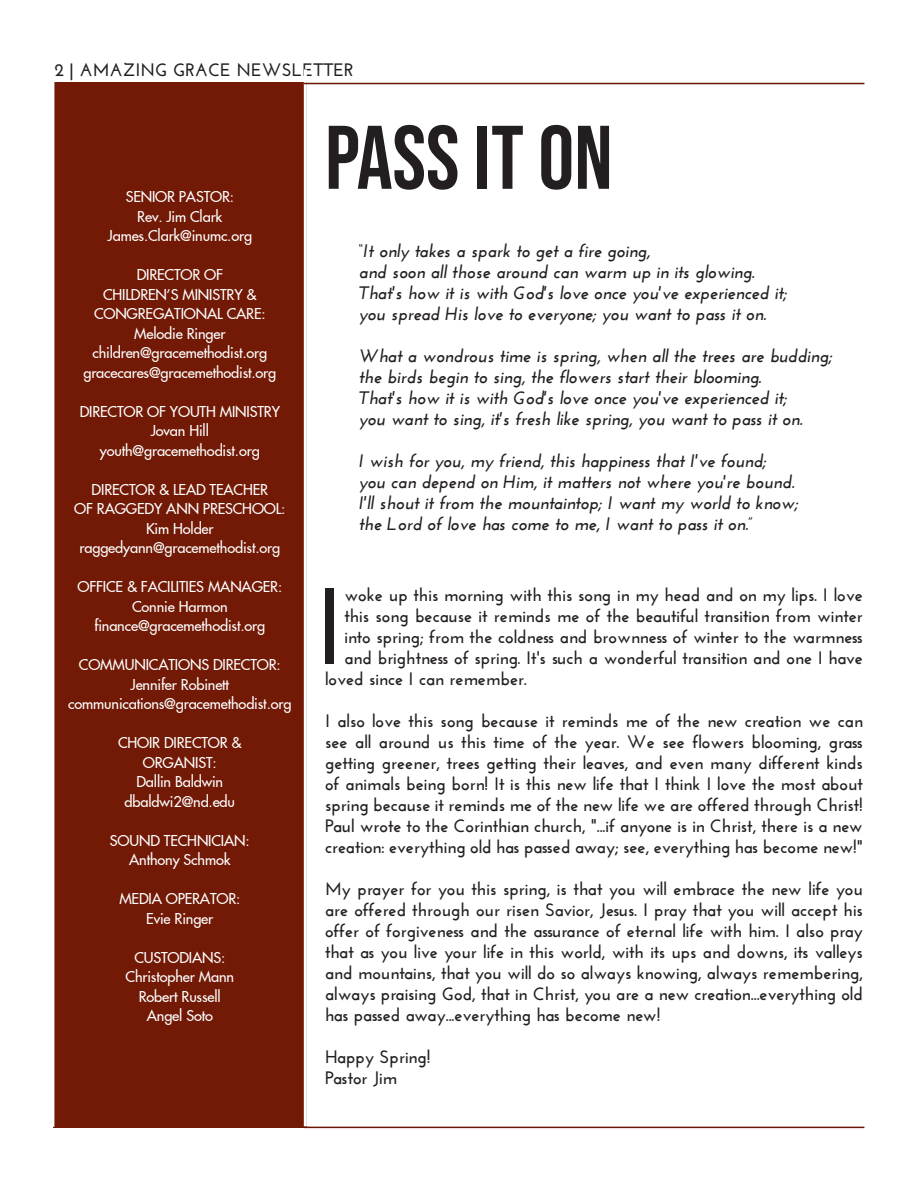
<style>
.page{position:relative;width:918px;height:1188px;background:#fff}
.page>*{position:absolute;margin:0;border:0;box-sizing:border-box;transform-origin:0 0}
.t1{font:700 108px "Josefin Sans";color:#231f20}
.t2{font:90px "Bebas Neue";color:#231f20}
.t3{font:700 18px/21px "Josefin Sans";color:#231f20;text-align:justify}
.t4{font:italic 700 18px/21px "Josefin Sans";color:#231f20}
.t5{font:15px/19.5px "Fusi Normal";letter-spacing:-.01em;color:#fff;text-align:center}
</style>
<div class="page">
<div style="left:53px;top:83px;width:254px;height:1045px;background:#721a06"></div>
<hr style="left:51px;top:69px;width:3px;height:1058px;background:#fff">
<hr style="left:304px;top:69px;width:3px;height:1057px;background:#fff">
<hr style="left:304px;top:83px;width:560px;height:1px;background:#6b1504">
<hr style="left:304px;top:1127px;width:560px;height:1px;background:#6b1504">
<p class="t3" style="left:54px;top:59px;width:301px">2 | AMAZING GRACE NEWSLETTER</p>
<p class="t5" style="left:126px;top:187px;width:110px">SENIOR PASTOR:</p>
<p class="t5" style="left:137px;top:207px;width:87px">Rev. Jim Clark</p>
<p class="t5" style="left:108px;top:226px;width:146px">James.Clark@inumc.org</p>
<p class="t5" style="left:103px;top:265px;width:155px">DIRECTOR OF<br>CHILDREN’S MINISTRY &amp;</p>
<p class="t5" style="left:94px;top:304px;width:173px">CONGREGATIONAL CARE:</p>
<p class="t5" style="left:134px;top:324px;width:93px">Melodie Ringer</p>
<p class="t5" style="left:92px;top:343px;width:176px">children@gracemethodist.org</p>
<p class="t5" style="left:83px;top:363px;width:194px">gracecares@gracemethodist.org</p>
<p class="t5" style="left:80px;top:402px;width:202px">DIRECTOR OF YOUTH MINISTRY</p>
<p class="t5" style="left:151px;top:421px;width:60px">Jovan Hill</p>
<p class="t5" style="left:100px;top:441px;width:161px">youth@gracemethodist.org</p>
<p class="t5" style="left:74px;top:480px;width:213px">DIRECTOR &amp; LEAD TEACHER<br>OF RAGGEDY ANN PRESCHOOL:</p>
<p class="t5" style="left:146px;top:519px;width:69px">Kim Holder</p>
<p class="t5" style="left:80px;top:538px;width:202px">raggedyann@gracemethodist.org</p>
<p class="t5" style="left:77px;top:577px;width:206px">OFFICE &amp; FACILITIES MANAGER:</p>
<p class="t5" style="left:132px;top:597px;width:97px">Connie Harmon</p>
<p class="t5" style="left:95px;top:616px;width:172px">finance@gracemethodist.org</p>
<p class="t5" style="left:79px;top:655px;width:203px">COMMUNICATIONS DIRECTOR:</p>
<p class="t5" style="left:131px;top:675px;width:100px">Jennifer Robinett</p>
<p class="t5" style="left:68px;top:694px;width:225px">communications@gracemethodist.org</p>
<p class="t5" style="left:118px;top:733px;width:125px">CHOIR DIRECTOR &amp;<br>ORGANIST:</p>
<p class="t5" style="left:136px;top:772px;width:88px">Dallin Baldwin</p>
<p class="t5" style="left:125px;top:792px;width:112px">dbaldwi2@nd.edu</p>
<p class="t5" style="left:110px;top:831px;width:141px">SOUND TECHNICIAN:</p>
<p class="t5" style="left:129px;top:850px;width:103px">Anthony Schmok</p>
<p class="t5" style="left:119px;top:889px;width:123px">MEDIA OPERATOR:</p>
<p class="t5" style="left:146px;top:909px;width:69px">Evie Ringer</p>
<p class="t5" style="left:134px;top:948px;width:93px">CUSTODIANS:</p>
<p class="t5" style="left:126px;top:967px;width:110px">Christopher Mann</p>
<p class="t5" style="left:139px;top:987px;width:84px">Robert Russell</p>
<p class="t5" style="left:147px;top:1006px;width:68px">Angel Soto</p>
<p class="t2" style="left:325px;top:107px;width:289px">PASS IT ON</p>
<p class="t4" style="left:359px;top:240px;width:397px">“It only takes a spark to get a fire going,<br>and soon all those around can warm up in its glowing.</p>
<p class="t4" style="left:359px;top:282px;width:430px">That's how it is with God's love once you've experienced it;</p>
<p class="t4" style="left:359px;top:303px;width:409px">you spread His love to everyone; you want to pass it on.</p>
<p class="t4" style="left:359px;top:345px;width:475px">What a wondrous time is spring, when all the trees are budding;</p>
<p class="t4" style="left:359px;top:366px;width:404px">the birds begin to sing, the flowers start their blooming.</p>
<p class="t4" style="left:359px;top:387px;width:430px">That's how it is with God's love once you've experienced it;</p>
<p class="t4" style="left:359px;top:408px;width:445px">you want to sing, it's fresh like spring, you want to pass it on.</p>
<p class="t4" style="left:359px;top:450px;width:409px">I wish for you, my friend, this happiness that I've found;</p>
<p class="t4" style="left:359px;top:471px;width:437px">you can depend on Him, it matters not where you're bound.</p>
<p class="t4" style="left:359px;top:492px;width:441px">I'll shout it from the mountaintop; I want my world to know;</p>
<p class="t4" style="left:359px;top:514px;width:396px">the Lord of love has come to me, I want to pass it on.”</p>
<p class="t1" style="left:314px;top:563px;width:32px">I</p>
<p class="t3" style="left:344px;top:584px;width:520px">woke up this morning with this song in my head and on my lips. I love</p>
<p class="t3" style="left:344px;top:605px;width:520px">this song because it reminds me of the beautiful transition from winter</p>
<p class="t3" style="left:344px;top:626px;width:520px">into spring; from the coldness and brownness of winter to the warmness</p>
<p class="t3" style="left:344px;top:647px;width:520px">and brightness of spring. It's such a wonderful transition and one I have</p>
<p class="t3" style="left:325px;top:668px;width:203px">loved since I can remember.</p>
<p class="t3" style="left:325px;top:710px;width:539px">I also love this song because it reminds me of the new creation we can see all around us this time of the year. We see flowers blooming, grass getting greener, trees getting their leaves, and even many different kinds of animals being born! It is this new life that I think I love the most about spring because it reminds me of the new life we are offered through Christ!<br>Paul wrote to the Corinthian church, "...if anyone is in Christ, there is a new creation: everything old has passed away; see, everything has become new!"</p>
<p class="t3" style="left:325px;top:878px;width:539px">My prayer for you this spring, is that you will embrace the new life you are offered through our risen Savior, Jesus. I pray that you will accept his offer of forgiveness and the assurance of eternal life with him. I also pray that as you live your life in this world, with its ups and downs, its valleys and mountains, that you will do so always knowing, always remembering, always praising God, that in Christ, you are a new creation...everything old has passed away...everything has become new!</p>
<p class="t3" style="left:325px;top:1046px;width:107px">Happy Spring!</p>
<p class="t3" style="left:325px;top:1067px;width:73px">Pastor Jim</p>
</div>
